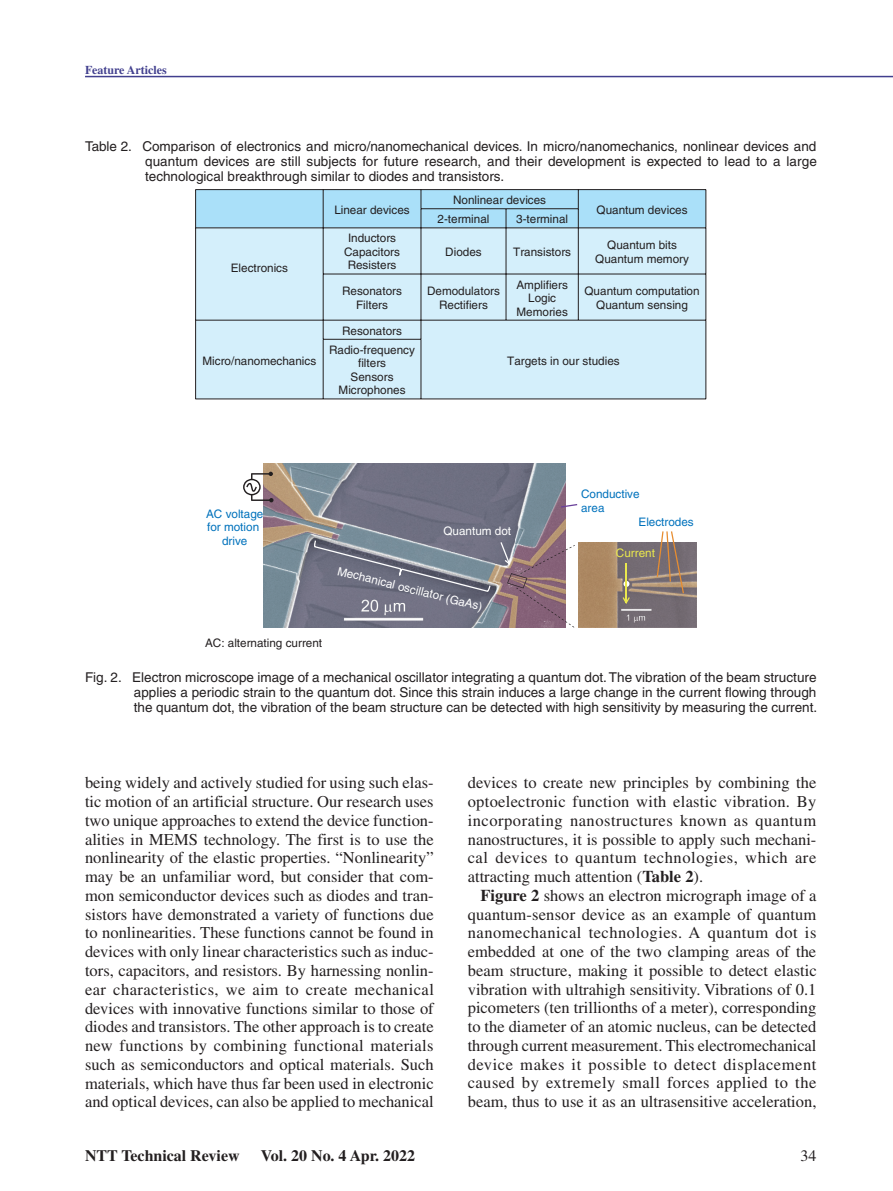
<style>
.page{position:relative;width:893px;height:1191px;background:#fff}
.page>*{position:absolute;margin:0;border:0;box-sizing:border-box;transform-origin:0 0}
.t1{font:16.5px/18.8px "Times";color:#231f20;text-align:justify}
.t2{font:700 15.9px "Times";color:#231f20}
.t3{font:15.9px "Times";color:#231f20}
.t4{font:13.5px/15px "Helvetica";color:#231f20;text-align:justify}
.t5{font:700 12px "Times";color:#413f8e}
.t6{font:11.7px/13.5px "Helvetica";color:#231f20;text-align:center}
.t7{font:11.7px/13.5px "Helvetica";color:#0072bc;text-align:center}
.t8{font:11.7px "Helvetica";color:#fff}
.t9{font:11.7px "Helvetica";color:#eae84d}
.s1{font-weight:700}
</style>
<div class="page">
<hr style="left:85px;top:76px;width:808px;height:1px;background:#413f8e">
<div style="left:196px;top:229px;width:510px;height:170px;background:#d4effb"></div>
<hr style="left:195px;top:189px;width:128px;height:1px;background:#231f20">
<hr style="left:323px;top:189px;width:98px;height:1px;background:#231f20">
<hr style="left:421px;top:189px;width:85px;height:1px;background:#231f20">
<hr style="left:506px;top:189px;width:72px;height:1px;background:#231f20">
<hr style="left:578px;top:189px;width:128px;height:1px;background:#231f20">
<svg style="left:195px;top:190px;width:512px;height:38px"></svg>
<hr style="left:195px;top:228px;width:128px;height:1px;background:#231f20">
<hr style="left:195px;top:228px;width:1px;height:46px;background:#231f20">
<hr style="left:323px;top:228px;width:98px;height:1px;background:#231f20">
<hr style="left:323px;top:228px;width:1px;height:46px;background:#231f20">
<hr style="left:421px;top:228px;width:85px;height:1px;background:#231f20">
<hr style="left:421px;top:228px;width:1px;height:46px;background:#231f20">
<hr style="left:506px;top:228px;width:72px;height:1px;background:#231f20">
<hr style="left:506px;top:228px;width:1px;height:46px;background:#231f20">
<hr style="left:578px;top:228px;width:128px;height:1px;background:#231f20">
<hr style="left:578px;top:228px;width:1px;height:46px;background:#231f20">
<hr style="left:706px;top:228px;width:1px;height:46px;background:#231f20">
<hr style="left:195px;top:274px;width:1px;height:46px;background:#231f20">
<hr style="left:323px;top:274px;width:98px;height:1px;background:#231f20">
<hr style="left:323px;top:274px;width:1px;height:46px;background:#231f20">
<hr style="left:421px;top:274px;width:85px;height:1px;background:#231f20">
<hr style="left:421px;top:274px;width:1px;height:46px;background:#231f20">
<hr style="left:506px;top:274px;width:72px;height:1px;background:#231f20">
<hr style="left:506px;top:274px;width:1px;height:46px;background:#231f20">
<hr style="left:578px;top:274px;width:128px;height:1px;background:#231f20">
<hr style="left:578px;top:274px;width:1px;height:46px;background:#231f20">
<hr style="left:706px;top:274px;width:1px;height:46px;background:#231f20">
<hr style="left:195px;top:320px;width:128px;height:1px;background:#231f20">
<svg style="left:195px;top:320px;width:1px;height:19px"></svg>
<hr style="left:323px;top:320px;width:98px;height:1px;background:#231f20">
<svg style="left:323px;top:321px;width:1px;height:18px"></svg>
<hr style="left:421px;top:320px;width:85px;height:1px;background:#231f20">
<svg style="left:421px;top:320px;width:1px;height:19px"></svg>
<hr style="left:506px;top:320px;width:72px;height:1px;background:#231f20">
<hr style="left:578px;top:320px;width:128px;height:1px;background:#231f20">
<svg style="left:706px;top:320px;width:1px;height:19px"></svg>
<hr style="left:195px;top:339px;width:1px;height:60px;background:#231f20">
<hr style="left:323px;top:339px;width:98px;height:1px;background:#231f20">
<hr style="left:323px;top:339px;width:1px;height:60px;background:#231f20">
<hr style="left:421px;top:339px;width:1px;height:60px;background:#231f20">
<hr style="left:706px;top:339px;width:1px;height:60px;background:#231f20">
<hr style="left:195px;top:399px;width:128px;height:1px;background:#231f20">
<hr style="left:323px;top:399px;width:98px;height:1px;background:#231f20">
<hr style="left:421px;top:399px;width:85px;height:1px;background:#231f20">
<hr style="left:506px;top:399px;width:72px;height:1px;background:#231f20">
<hr style="left:578px;top:399px;width:128px;height:1px;background:#231f20">
<img style="left:263px;top:463px;width:303px;height:165px">
<svg style="left:500px;top:542px;width:75px;height:85px"></svg>
<svg style="left:561px;top:504px;width:16px;height:3px"></svg>
<svg style="left:243px;top:472px;width:30px;height:30px"></svg>
<img style="left:578px;top:542px;width:118px;height:85px">
<svg style="left:623px;top:581px;width:6px;height:6px"></svg>
<hr style="left:626px;top:563px;width:1px;height:40px;background:#eae84d">
<svg style="left:623px;top:597px;width:7px;height:7px"></svg>
<svg style="left:657px;top:531px;width:27px;height:62px"></svg>
<svg style="left:314px;top:540px;width:177px;height:52px"></svg>
<p class="t5" style="left:85px;top:63px;width:83px">Feature Articles</p>
<p class="t4" style="left:145px;top:139px;width:673px;text-indent:-60px">Table 2. Comparison of electronics and micro/nanomechanical devices. In micro/nanomechanics, nonlinear devices and quantum devices are still subjects for future research, and their development is expected to lead to a large technological breakthrough similar to diodes and transistors.</p>
<p class="t6" style="left:334px;top:203px;width:77px">Linear devices</p>
<p class="t6" style="left:453px;top:193px;width:94px">Nonlinear devices</p>
<p class="t6" style="left:597px;top:203px;width:93px">Quantum devices</p>
<p class="t6" style="left:437px;top:212px;width:54px">2-terminal</p>
<p class="t6" style="left:516px;top:212px;width:54px">3-terminal</p>
<p class="t6" style="left:231px;top:261px;width:59px">Electronics</p>
<p class="t6" style="left:202px;top:354px;width:115px">Micro/nanomechanics</p>
<p class="t6" style="left:344px;top:231px;width:57px">Inductors<br>Capacitors<br>Resisters</p>
<p class="t6" style="left:445px;top:245px;width:38px">Diodes</p>
<p class="t6" style="left:513px;top:245px;width:59px">Transistors</p>
<p class="t6" style="left:595px;top:238px;width:95px">Quantum bits<br>Quantum memory</p>
<p class="t6" style="left:342px;top:284px;width:61px">Resonators<br>Filters</p>
<p class="t6" style="left:427px;top:284px;width:74px">Demodulators<br>Rectifiers</p>
<p class="t6" style="left:516px;top:278px;width:53px">Amplifiers<br>Logic<br>Memories</p>
<p class="t6" style="left:585px;top:284px;width:117px">Quantum computation<br>Quantum sensing</p>
<p class="t6" style="left:342px;top:324px;width:61px">Resonators</p>
<p class="t6" style="left:329px;top:343px;width:87px">Radio-frequency filters<br>Sensors<br>Microphones</p>
<p class="t6" style="left:507px;top:354px;width:114px">Targets in our studies</p>
<p class="t7" style="left:206px;top:507px;width:59px">AC voltage for motion drive</p>
<p class="t6" style="left:205px;top:636px;width:119px">AC: alternating current</p>
<p class="t8" style="left:443px;top:524px;width:69px">Quantum dot</p>
<p class="t8" style="left:339px;top:564px;width:150px;rotate:14deg">Mechanical oscillator (GaAs)</p>
<p class="t7" style="left:581px;top:487px;width:60px">Conductive</p>
<p class="t7" style="left:581px;top:501px;width:25px">area</p>
<p class="t7" style="left:638px;top:515px;width:57px">Electrodes</p>
<p class="t9" style="left:616px;top:546px;width:41px">Current</p>
<p class="t4" style="left:134px;top:669px;width:685px;text-indent:-49px">Fig. 2. Electron microscope image of a mechanical oscillator integrating a quantum dot. The vibration of the beam structure applies a periodic strain to the quantum dot. Since this strain induces a large change in the current flowing through the quantum dot, the vibration of the beam structure can be detected with high sensitivity by measuring the current.</p>
<p class="t1" style="left:85px;top:773px;width:350px">being widely and actively studied for using such elas&shy;tic motion of an artificial structure. Our research uses two unique approaches to extend the device function&shy;alities in MEMS technology. The first is to use the nonlinearity of the elastic properties. “Nonlinearity” may be an unfamiliar word, but consider that com&shy;mon semiconductor devices such as diodes and tran&shy;sistors have demonstrated a variety of functions due to nonlinearities. These functions cannot be found in devices with only linear characteristics such as induc&shy;tors, capacitors, and resistors. By harnessing nonlin&shy;ear characteristics, we aim to create mechanical devices with innovative functions similar to those of diodes and transistors. The other approach is to create new functions by combining functional materials such as semiconductors and optical materials. Such materials, which have thus far been used in electronic and optical devices, can also be applied to mechanical</p>
<p class="t1" style="left:468px;top:773px;width:350px">devices to create new principles by combining the optoelectronic function with elastic vibration. By incorporating nanostructures known as quantum nanostructures, it is possible to apply such mechani&shy;cal devices to quantum technologies, which are attracting much attention (<span class="s1">Table 2</span>).</p>
<p class="t1" style="left:468px;top:886px;width:350px;text-indent:13px"><span class="s1">Figure 2</span> shows an electron micrograph image of a quantum-sensor device as an example of quantum nanomechanical technologies. A quantum dot is embedded at one of the two clamping areas of the beam structure, making it possible to detect elastic vibration with ultrahigh sensitivity. Vibrations of 0.1 picometers (ten trillionths of a meter), corresponding to the diameter of an atomic nucleus, can be detected through current measurement. This electromechanical device makes it possible to detect displacement caused by extremely small forces applied to the beam, thus to use it as an ultrasensitive acceleration,</p>
<p class="t2" style="left:85px;top:1146px;width:156px">NTT Technical Review</p>
<p class="t2" style="left:261px;top:1146px;width:156px">Vol. 20 No. 4 Apr. 2022</p>
<p class="t3" style="left:800px;top:1146px;width:17px">34</p>
</div>
